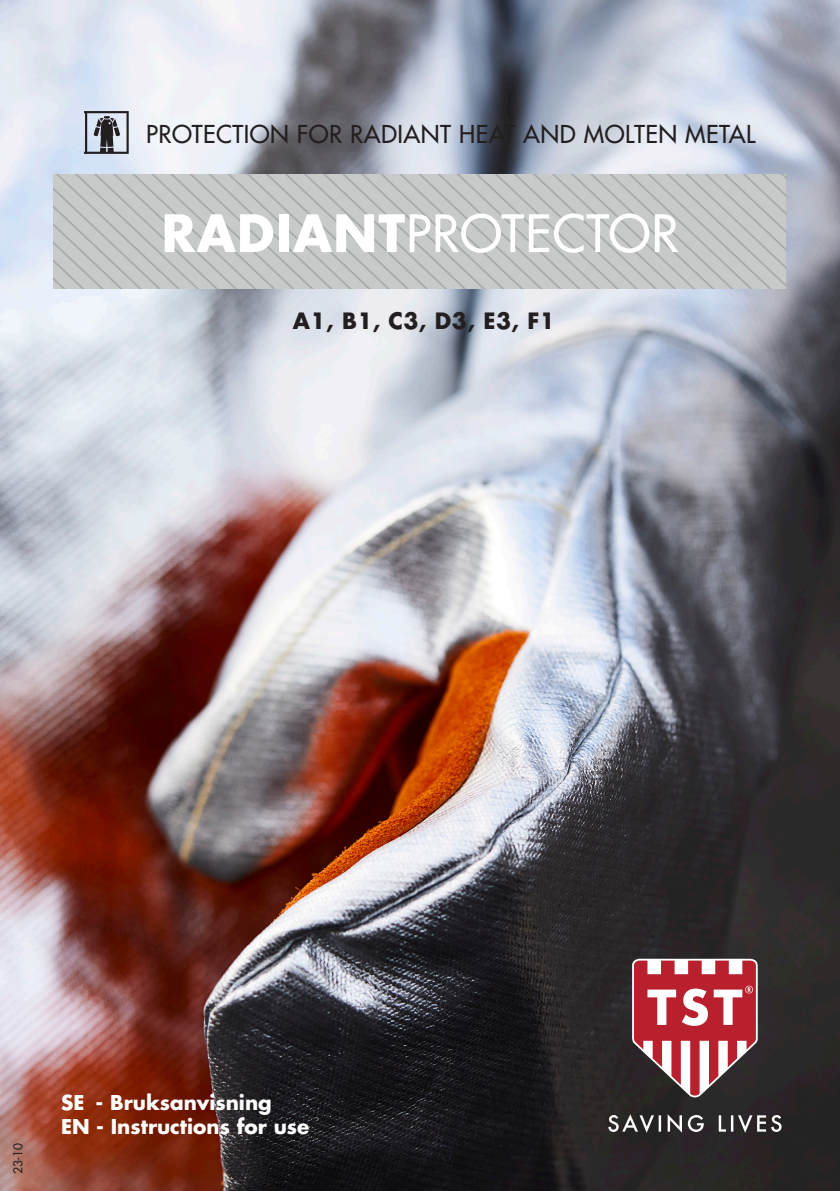
<style>
.page{position:relative;width:840px;height:1191px;background:#fff}
.page>*{position:absolute;margin:0;border:0;box-sizing:border-box;transform-origin:0 0}
.t1{font:500 50.2px "Futura LT Pro";letter-spacing:.02em;color:#fff}
.t2{font:500 24px "Futura LT Pro";letter-spacing:.02em;color:#231f20}
.t3{font:700 22px "Futura LT Pro";letter-spacing:.02em;color:#231f20}
.t4{font:700 20px "Futura LT Pro";color:#fff}
.t5{font:500 12px "Futura LT Pro";color:#231f20}
.s1{font-weight:700}
</style>
<div class="page">
<img style="left:0;top:0;width:839px;height:1191px">
<svg style="left:54px;top:174px;width:731px;height:114px;background:#c3c4c4"></svg>
<svg style="left:85px;top:111px;width:44px;height:43px;background:#888c94"></svg>
<svg style="left:608px;top:1114px;width:173px;height:18px"></svg>
<svg style="left:631px;top:958px;width:126px;height:139px"></svg>
<p class="t2" style="left:146px;top:116px;width:610px">PROTECTION FOR RADIANT HEAT AND MOLTEN METAL</p>
<p class="t1" style="left:161px;top:196px;width:518px"><span class="s1">RADIANT</span>PROTECTOR</p>
<p class="t3" style="left:293px;top:304px;width:263px">A1, B1, C3, D3, E3, F1</p>
<p class="t5" style="left:9px;top:1174px;width:33px;rotate:-90deg">23-10</p>
<p class="t4" style="left:61px;top:1087px;width:212px">SE - Bruksanvisning</p>
<p class="t4" style="left:61px;top:1111px;width:249px">EN - Instructions for use</p>
</div>
